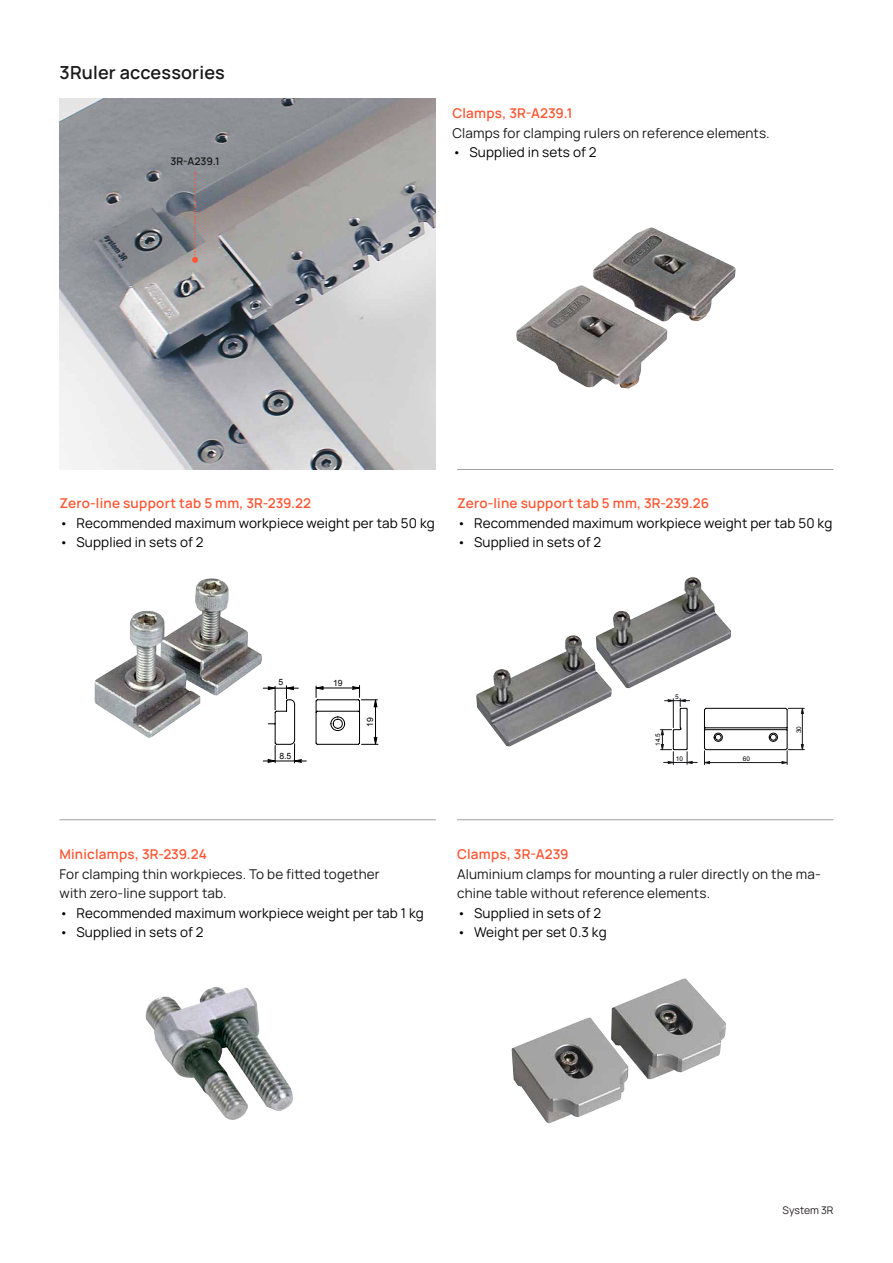
<style>
.page{position:relative;width:893px;height:1263px;background:#fff}
.page>*{position:absolute;margin:0;border:0;box-sizing:border-box;transform-origin:0 0}
.t1{font:600 18px "Manrope";letter-spacing:.01em;color:#191919}
.t2{font:13.5px "Manrope";letter-spacing:.01em;color:#000}
.t3{font:13.5px/19.5px "Manrope";letter-spacing:.01em;color:#191919}
.t4{font:600 13.5px "Manrope";letter-spacing:.015em;color:#ff5532}
.t5{font:600 10.5px "Manrope";color:#191919}
.t6{font:10.5px "Manrope";letter-spacing:-.005em;color:#231f20}
.t7{font:8.7px "Arial";color:#000}
.t8{font:6.45px "Arial";color:#000}
</style>
<div class="page">
<img style="left:60px;top:99px;width:376px;height:370px">
<svg style="left:192px;top:172px;width:6px;height:91px"></svg>
<img style="left:516px;top:227px;width:220px;height:162px">
<img style="left:95px;top:578px;width:167px;height:160px">
<hr style="left:263px;top:688px;width:35px;height:1px;background:#000">
<hr style="left:263px;top:761px;width:43px;height:1px;background:#000">
<svg style="left:268px;top:685px;width:110px;height:78px"></svg>
<div style="left:769px;top:733px;width:9px;height:8px;border:1px solid #000;border-radius:50%"></div>
<div style="left:714px;top:733px;width:8px;height:8px;border:1px solid #000;border-radius:50%"></div>
<svg style="left:770px;top:734px;width:6px;height:6px"></svg>
<svg style="left:715px;top:734px;width:6px;height:6px"></svg>
<hr style="left:787px;top:710px;width:1px;height:38px;background:#000">
<hr style="left:706px;top:708px;width:80px;height:1px;background:#000">
<hr style="left:705px;top:727px;width:81px;height:1px;background:#000">
<hr style="left:705px;top:729px;width:81px;height:1px;background:#000">
<hr style="left:706px;top:749px;width:80px;height:1px;background:#000">
<hr style="left:704px;top:710px;width:1px;height:38px;background:#000">
<hr style="left:706px;top:762px;width:78px;height:1px;background:#1a171c">
<svg style="left:704px;top:748px;width:6px;height:17px"></svg>
<hr style="left:664px;top:762px;width:33px;height:1px;background:#1a171c">
<hr style="left:802px;top:710px;width:1px;height:38px;background:#1a171c">
<svg style="left:785px;top:708px;width:19px;height:6px"></svg>
<svg style="left:782px;top:744px;width:22px;height:20px"></svg>
<svg style="left:660px;top:699px;width:32px;height:65px"></svg>
<img style="left:476px;top:635px;width:136px;height:111px">
<img style="left:596px;top:577px;width:135px;height:111px">
<img style="left:145px;top:986px;width:148px;height:134px">
<img style="left:512px;top:978px;width:214px;height:145px">
<hr style="left:457px;top:469px;width:376px;height:1px;background:#a0a0a0">
<hr style="left:457px;top:819px;width:376px;height:1px;background:#a0a0a0">
<hr style="left:60px;top:819px;width:376px;height:1px;background:#a0a0a0">
<h1 class="t1" style="left:60px;top:58px;width:167px">3Ruler accessories</h1>
<p class="t5" style="left:171px;top:153px;width:51px">3R-A239.1</p>
<p class="t4" style="left:452px;top:102px;width:121px">Clamps, 3R-A239.1</p>
<p class="t3" style="left:452px;top:122px;width:319px">Clamps for clamping rulers on reference elements.</p>
<p class="t2" style="left:452px;top:142px;width:146px">• Supplied in sets of 2</p>
<p class="t4" style="left:60px;top:492px;width:253px">Zero-line support tab 5 mm, 3R-239.22</p>
<p class="t2" style="left:60px;top:512px;width:377px">• Recommended maximum workpiece weight per tab 50 kg</p>
<p class="t2" style="left:60px;top:532px;width:146px">• Supplied in sets of 2</p>
<p class="t4" style="left:457px;top:492px;width:254px">Zero-line support tab 5 mm, 3R-239.26</p>
<p class="t2" style="left:457px;top:512px;width:377px">• Recommended maximum workpiece weight per tab 50 kg</p>
<p class="t2" style="left:457px;top:532px;width:146px">• Supplied in sets of 2</p>
<p class="t7" style="left:278px;top:676px;width:6px">5</p>
<p class="t7" style="left:279px;top:750px;width:14px">8.5</p>
<p class="t7" style="left:333px;top:677px;width:11px">19</p>
<p class="t7" style="left:364px;top:727px;width:11px;rotate:-90deg">19</p>
<p class="t8" style="left:654px;top:746px;width:14px;rotate:-90deg">14.5</p>
<p class="t8" style="left:675px;top:692px;width:5px">5</p>
<p class="t8" style="left:676px;top:754px;width:9px">10</p>
<p class="t8" style="left:743px;top:754px;width:9px">60</p>
<p class="t8" style="left:795px;top:733px;width:9px;rotate:-90deg">30</p>
<p class="t4" style="left:60px;top:843px;width:149px">Miniclamps, 3R-239.24</p>
<p class="t3" style="left:60px;top:863px;width:322px">For clamping thin workpieces. To be fitted together with zero-line support tab.</p>
<p class="t2" style="left:60px;top:902px;width:366px">• Recommended maximum workpiece weight per tab 1 kg</p>
<p class="t2" style="left:60px;top:922px;width:146px">• Supplied in sets of 2</p>
<p class="t4" style="left:457px;top:843px;width:113px">Clamps, 3R-A239</p>
<p class="t3" style="left:457px;top:863px;width:365px">Aluminium clamps for mounting a ruler directly on the ma&shy;chine table without reference elements.</p>
<p class="t2" style="left:457px;top:902px;width:146px">• Supplied in sets of 2</p>
<p class="t2" style="left:457px;top:922px;width:151px">• Weight per set 0.3 kg</p>
<p class="t6" style="left:783px;top:1202px;width:52px">System 3R</p>
</div>
